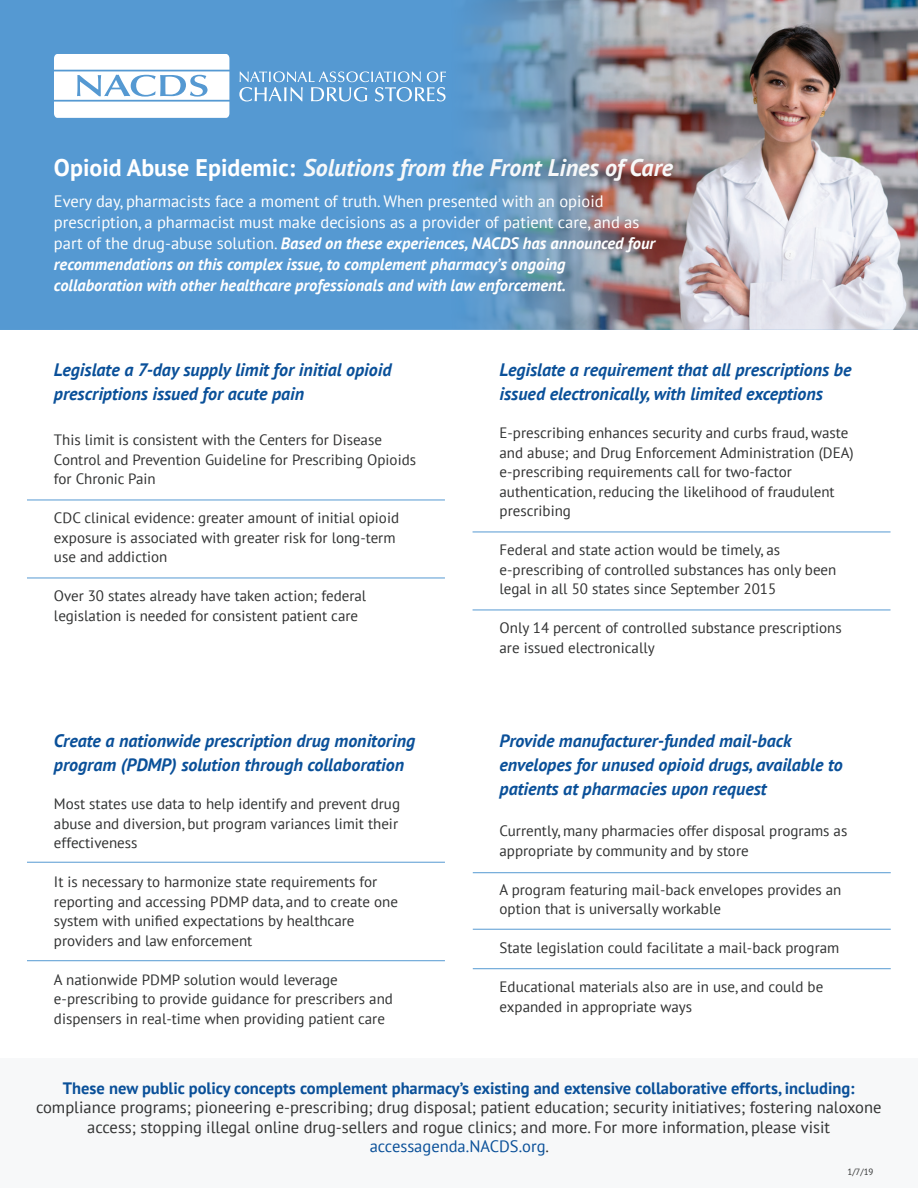
<style>
.page{position:relative;width:918px;height:1188px;background:#fff}
.page>*{position:absolute;margin:0;border:0;box-sizing:border-box;transform-origin:0 0}
.t1{font:italic 700 24px "PT Sans";color:#f7f8f9}
.t2{font:italic 700 18px/24px "PT Sans";color:#0a5099}
.t3{font:italic 700 16.5px/21px "PT Sans";color:#fff}
.t4{font:16.5px/19.5px "PT Sans";color:#313232;text-align:center}
.t5{font:15px/19.5px "PT Sans";color:#313232}
.t6{font:9px "PT Sans";color:#313232}
.s1{font-style:normal;color:#fff}
.s2{font-weight:400;font-style:normal}
.s3{font-weight:700;color:#0a5099}
.s4{color:#0a5099}
</style>
<div class="page">
<div style="left:0;top:0;width:404px;height:330px;background:#5599d2"></div>
<img style="left:404px;top:0;width:514px;height:330px">
<div style="left:1px;top:1058px;width:917px;height:130px;background:#f7f8f9"></div>
<svg style="left:239px;top:71px;width:207px;height:31px"></svg>
<svg style="left:54px;top:54px;width:175px;height:64px"></svg>
<hr style="left:473px;top:532px;width:418px;height:1px;background:#5599d2">
<hr style="left:473px;top:610px;width:418px;height:1px;background:#5599d2">
<hr style="left:27px;top:500px;width:418px;height:1px;background:#5599d2">
<hr style="left:27px;top:578px;width:418px;height:1px;background:#5599d2">
<hr style="left:27px;top:862px;width:418px;height:1px;background:#5599d2">
<hr style="left:473px;top:872px;width:418px;height:1px;background:#5599d2">
<hr style="left:473px;top:929px;width:418px;height:1px;background:#5599d2">
<hr style="left:473px;top:968px;width:418px;height:1px;background:#5599d2">
<hr style="left:27px;top:960px;width:418px;height:1px;background:#5599d2">
<p class="t1" style="left:54px;top:152px;width:621px"><span class="s1">Opioid Abuse Epidemic:</span> Solutions from the Front Lines of Care</p>
<p class="t3" style="left:54px;top:190px;width:603px"><span class="s2">Every day, pharmacists face a moment of truth. When presented with an opioid prescription, a pharmacist must make decisions as a provider of patient care, and as part of the drug-abuse solution.</span> Based on these experiences, NACDS has announced four recommendations on this complex issue, to complement pharmacy’s ongoing collaboration with other healthcare professionals and with law enforcement.</p>
<p class="t2" style="left:54px;top:358px;width:339px">Legislate a 7-day supply limit for initial opioid prescriptions issued for acute pain</p>
<p class="t5" style="left:54px;top:430px;width:364px">This limit is consistent with the Centers for Disease<br>Control and Prevention Guideline for Prescribing Opioids for Chronic Pain</p>
<p class="t5" style="left:54px;top:508px;width:347px">CDC clinical evidence: greater amount of initial opioid exposure is associated with greater risk for long-term use and addiction</p>
<p class="t5" style="left:54px;top:586px;width:314px">Over 30 states already have taken action; federal legislation is needed for consistent patient care</p>
<p class="t2" style="left:54px;top:728px;width:363px">Create a nationwide prescription drug monitoring program (PDMP) solution through collaboration</p>
<p class="t5" style="left:54px;top:794px;width:348px">Most states use data to help identify and prevent drug abuse and diversion, but program variances limit their effectiveness</p>
<p class="t5" style="left:54px;top:872px;width:345px">It is necessary to harmonize state requirements for reporting and accessing PDMP data, and to create one system with unified expectations by healthcare providers and law enforcement</p>
<p class="t5" style="left:54px;top:969px;width:341px">A nationwide PDMP solution would leverage e-prescribing to provide guidance for prescribers and dispensers in real-time when providing patient care</p>
<p class="t2" style="left:500px;top:358px;width:353px">Legislate a requirement that all prescriptions be issued electronically, with limited exceptions</p>
<p class="t5" style="left:500px;top:423px;width:356px">E-prescribing enhances security and curbs fraud, waste and abuse; and Drug Enforcement Administration (DEA) e-prescribing requirements call for two-factor authentication, reducing the likelihood of fraudulent prescribing</p>
<p class="t5" style="left:500px;top:540px;width:338px">Federal and state action would be timely, as e-prescribing of controlled substances has only been legal in all 50 states since September 2015</p>
<p class="t5" style="left:500px;top:618px;width:344px">Only 14 percent of controlled substance prescriptions are issued electronically</p>
<p class="t2" style="left:500px;top:728px;width:345px">Provide manufacturer-funded mail-back envelopes for unused opioid drugs, available to patients at pharmacies upon request</p>
<p class="t5" style="left:500px;top:821px;width:349px">Currently, many pharmacies offer disposal programs as appropriate by community and by store</p>
<p class="t5" style="left:500px;top:879px;width:343px">A program featuring mail-back envelopes provides an option that is universally workable</p>
<p class="t5" style="left:500px;top:938px;width:341px">State legislation could facilitate a mail-back program</p>
<p class="t5" style="left:500px;top:977px;width:325px">Educational materials also are in use, and could be expanded in appropriate ways</p>
<p class="t4" style="left:36px;top:1078px;width:847px"><span class="s3">These new public policy concepts complement pharmacy’s existing and extensive collaborative efforts, including: </span>compliance programs; pioneering e-prescribing; drug disposal; patient education; security initiatives; fostering naloxone access; stopping illegal online drug-sellers and rogue clinics; and more. For more information, please visit <span class="s4">accessagenda.NACDS.org</span>.</p>
<p class="t6" style="left:848px;top:1166px;width:27px">1/7/19</p>
</div>
